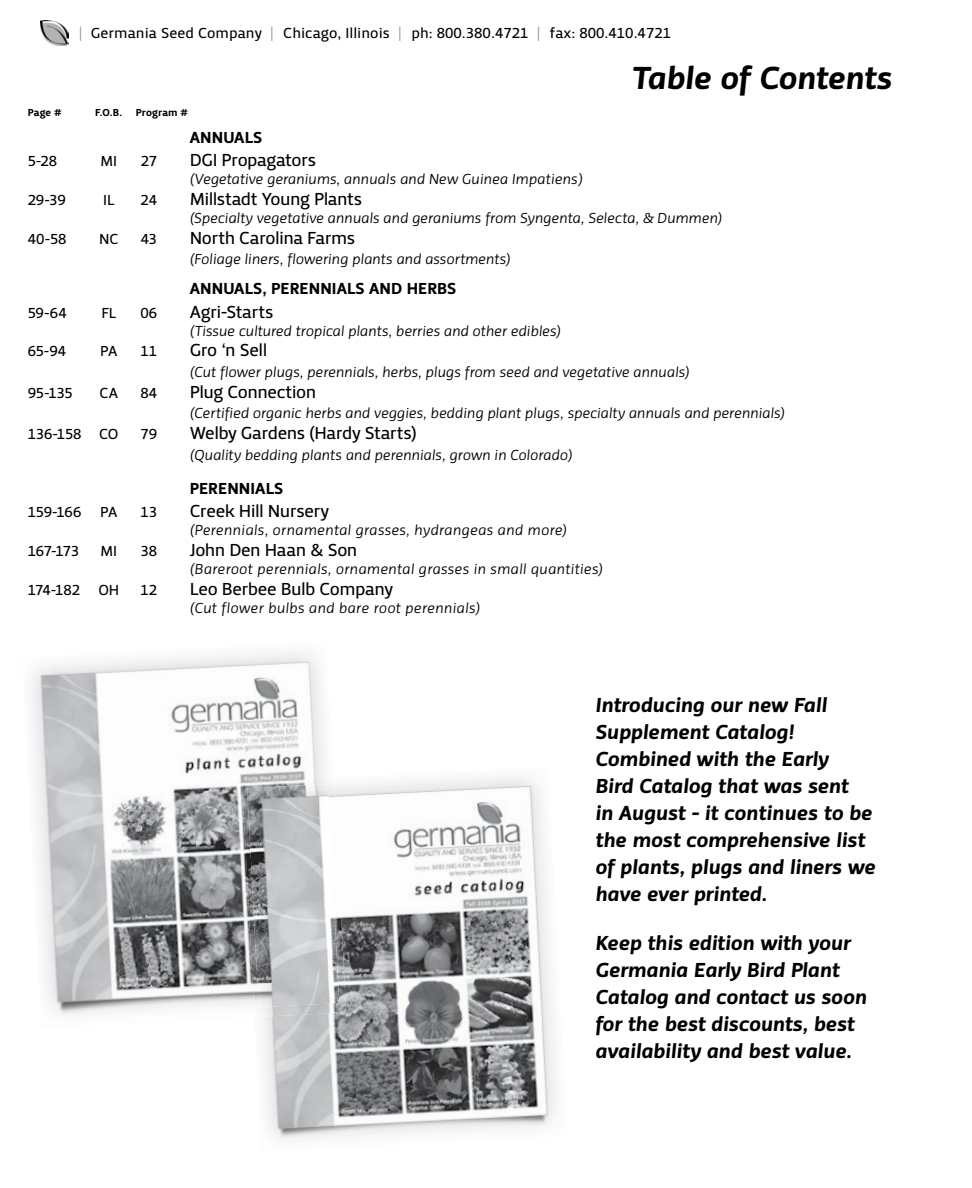
<style>
.page{position:relative;width:972px;height:1188px;background:#fff}
.page>*{position:absolute;margin:0;border:0;box-sizing:border-box;transform-origin:0 0}
.t1{font:italic 33px "Priva Pro Four";letter-spacing:-.01em;color:#000}
.t2{font:italic 21px/27px "Priva Pro Four";letter-spacing:-.01em;color:#000}
.t3{font:18px "Priva Pro Two";letter-spacing:-.03em;color:#000}
.t4{font:16.5px "Priva Pro Four";letter-spacing:.005em;color:#000}
.t5{font:italic 15px "Priva Pro One";letter-spacing:-.025em;color:#000}
.t6{font:15px "Priva Pro Two";color:#000}
.t7{font:italic 15px "Priva Pro One";letter-spacing:-.005em;color:#000}
.t8{font:10.5px "Priva Pro Four";letter-spacing:.015em;color:#000}
.s1{font-family:"Priva Pro One";color:#939598}
</style>
<div class="page">
<img style="left:41px;top:21px;width:27px;height:24px">
<img style="left:32px;top:652px;width:292px;height:363px">
<img style="left:254px;top:766px;width:71px;height:11px">
<img style="left:242px;top:778px;width:17px;height:230px">
<img style="left:259px;top:773px;width:297px;height:366px">
<img style="left:259px;top:784px;width:87px;height:233px">
<img style="left:247px;top:784px;width:92px;height:223px">
<p class="t6" style="left:78px;top:22px;width:594px"><span class="s1">|</span> Germania Seed Company <span class="s1">|</span> Chicago, Illinois <span class="s1">|</span> ph: 800.380.4721 <span class="s1">|</span> fax: 800.410.4721</p>
<p class="t8" style="left:28px;top:105px;width:35px">Page #</p>
<p class="t8" style="left:95px;top:105px;width:29px">F.O.B.</p>
<p class="t8" style="left:136px;top:105px;width:54px">Program #</p>
<p class="t4" style="left:190px;top:125px;width:74px">ANNUALS</p>
<h1 class="t1" style="left:631px;top:53px;width:262px">Table of Contents</h1>
<p class="t6" style="left:28px;top:150px;width:31px">5-28</p>
<p class="t6" style="left:101px;top:150px;width:18px">MI</p>
<p class="t6" style="left:141px;top:150px;width:18px">27</p>
<p class="t3" style="left:190px;top:147px;width:128px">DGI Propagators</p>
<p class="t5" style="left:190px;top:168px;width:394px">(Vegetative geraniums, annuals and New Guinea Impatiens)</p>
<p class="t6" style="left:28px;top:189px;width:40px">29-39</p>
<p class="t6" style="left:103px;top:189px;width:13px">IL</p>
<p class="t6" style="left:141px;top:189px;width:18px">24</p>
<p class="t3" style="left:190px;top:186px;width:174px">Millstadt Young Plants</p>
<p class="t5" style="left:190px;top:207px;width:533px">(Specialty vegetative annuals and geraniums from Syngenta, Selecta, &amp; Dummen)</p>
<p class="t6" style="left:28px;top:228px;width:40px">40-58</p>
<p class="t6" style="left:99px;top:228px;width:21px">NC</p>
<p class="t6" style="left:141px;top:228px;width:18px">43</p>
<p class="t3" style="left:190px;top:224px;width:167px">North Carolina Farms</p>
<p class="t5" style="left:190px;top:248px;width:322px">(Foliage liners, flowering plants and assortments)</p>
<p class="t4" style="left:190px;top:276px;width:268px">ANNUALS, PERENNIALS AND HERBS</p>
<p class="t6" style="left:28px;top:301px;width:41px">59-64</p>
<p class="t6" style="left:101px;top:301px;width:16px">FL</p>
<p class="t6" style="left:140px;top:301px;width:18px">06</p>
<p class="t3" style="left:190px;top:298px;width:86px">Agri-Starts</p>
<p class="t5" style="left:190px;top:319px;width:372px">(Tissue cultured tropical plants, berries and other edibles)</p>
<p class="t6" style="left:28px;top:340px;width:40px">65-94</p>
<p class="t6" style="left:100px;top:340px;width:19px">PA</p>
<p class="t6" style="left:141px;top:340px;width:18px">11</p>
<p class="t3" style="left:190px;top:337px;width:79px">Gro ‘n Sell</p>
<p class="t5" style="left:190px;top:361px;width:501px">(Cut flower plugs, perennials, herbs, plugs from seed and vegetative annuals)</p>
<p class="t6" style="left:28px;top:381px;width:47px">95-135</p>
<p class="t6" style="left:100px;top:381px;width:20px">CA</p>
<p class="t6" style="left:140px;top:381px;width:18px">84</p>
<p class="t3" style="left:190px;top:378px;width:128px">Plug Connection</p>
<p class="t5" style="left:190px;top:402px;width:596px">(Certified organic herbs and veggies, bedding plant plugs, specialty annuals and perennials)</p>
<p class="t6" style="left:28px;top:423px;width:92px">136-158 CO</p>
<p class="t6" style="left:141px;top:423px;width:18px">79</p>
<p class="t3" style="left:190px;top:420px;width:228px">Welby Gardens (Hardy Starts)</p>
<p class="t5" style="left:190px;top:444px;width:384px">(Quality bedding plants and perennials, grown in Colorado)</p>
<p class="t4" style="left:190px;top:476px;width:95px">PERENNIALS</p>
<p class="t6" style="left:28px;top:501px;width:55px">159-166</p>
<p class="t6" style="left:100px;top:501px;width:19px">PA</p>
<p class="t6" style="left:141px;top:501px;width:18px">13</p>
<p class="t3" style="left:190px;top:498px;width:141px">Creek Hill Nursery</p>
<p class="t5" style="left:190px;top:519px;width:378px">(Perennials, ornamental grasses, hydrangeas and more)</p>
<p class="t6" style="left:28px;top:540px;width:53px">167-173</p>
<p class="t6" style="left:101px;top:540px;width:18px">MI</p>
<p class="t6" style="left:141px;top:540px;width:18px">38</p>
<p class="t3" style="left:190px;top:537px;width:169px">John Den Haan &amp; Son</p>
<p class="t5" style="left:190px;top:558px;width:414px">(Bareroot perennials, ornamental grasses in small quantities)</p>
<p class="t6" style="left:28px;top:579px;width:93px">174-182 OH</p>
<p class="t6" style="left:141px;top:579px;width:18px">12</p>
<p class="t3" style="left:190px;top:575px;width:205px">Leo Berbee Bulb Company</p>
<p class="t7" style="left:190px;top:597px;width:291px">(Cut flower bulbs and bare root perennials)</p>
<h2 class="t2" style="left:595px;top:692px;width:282px">Introducing our new Fall<br>Supplement Catalog!<br>Combined with the Early<br>Bird Catalog that was sent<br>in August - it continues to be the most comprehensive list of plants, plugs and liners we have ever printed.</h2>
<h2 class="t2" style="left:595px;top:929px;width:273px">Keep this edition with your<br>Germania Early Bird Plant<br>Catalog and contact us soon for the best discounts, best availability and best value.</h2>
</div>
